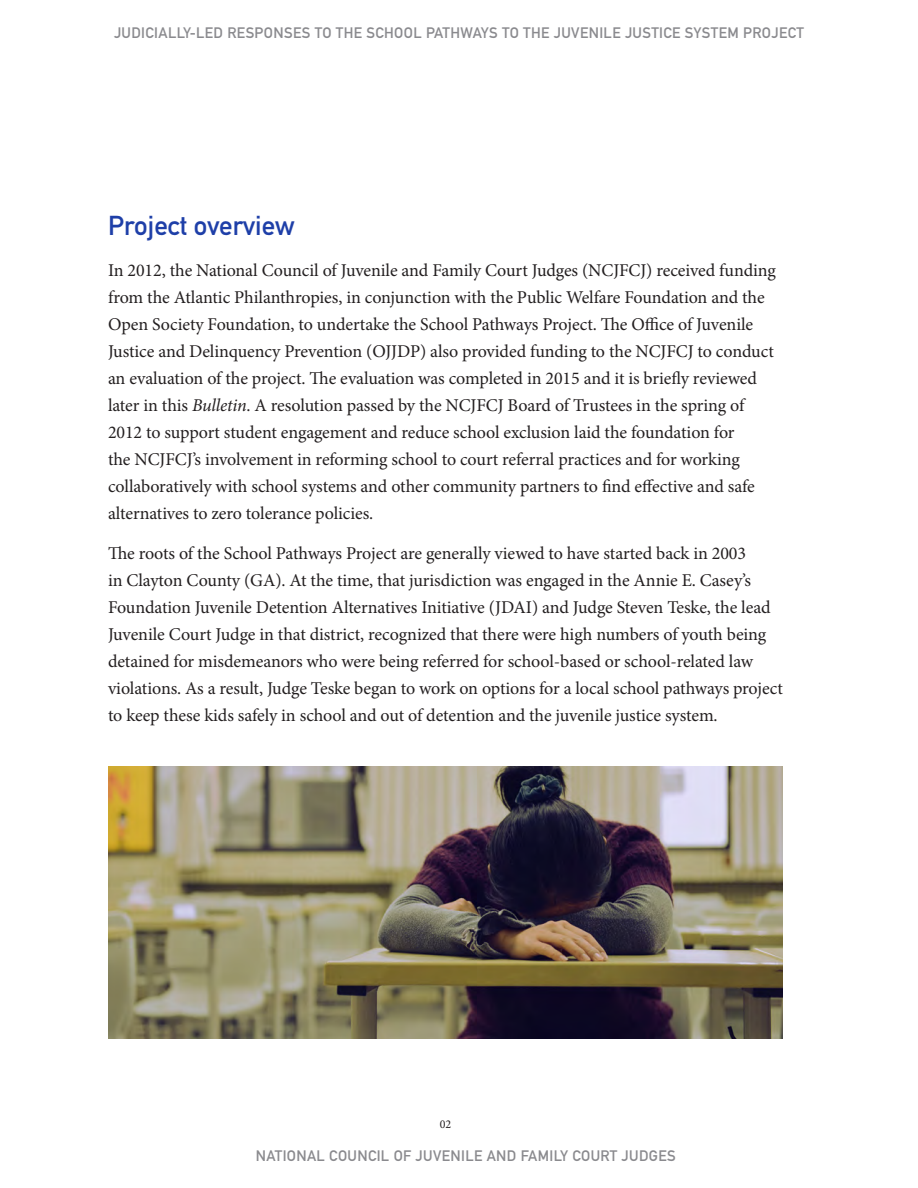
<style>
.page{position:relative;width:918px;height:1188px;background:#fff}
.page>*{position:absolute;margin:0;border:0;box-sizing:border-box;transform-origin:0 0}
.t1{font:27px "DIN Mittelschrift Std";color:#1e3fa8}
.t2{font:18px/27px "Minion Pro";letter-spacing:-.01em;color:#231f20}
.t3{font:15px "DIN Mittelschrift Std";letter-spacing:.025em;color:#8a8a8e}
.t4{font:12px "Minion Pro";color:#231f20}
.s1{font-style:italic}
</style>
<div class="page">
<img style="left:108px;top:766px;width:675px;height:272px">
<p class="t3" style="left:114px;top:24px;width:691px">JUDICIALLY-LED RESPONSES TO THE SCHOOL PATHWAYS TO THE JUVENILE JUSTICE SYSTEM PROJECT</p>
<p class="t1" style="left:108px;top:210px;width:188px">Project overview</p>
<p class="t2" style="left:108px;top:257px;width:669px">In 2012, the National Council of Juvenile and Family Court Judges (NCJFCJ) received funding from the Atlantic Philanthropies, in conjunction with the Public Welfare Foundation and the Open Society Foundation, to undertake the School Pathways Project. The Office of Juvenile Justice and Delinquency Prevention (OJJDP) also provided funding to the NCJFCJ to conduct an evaluation of the project. The evaluation was completed in 2015 and it is briefly reviewed later in this <span class="s1">Bulletin</span>. A resolution passed by the NCJFCJ Board of Trustees in the spring of 2012 to support student engagement and reduce school exclusion laid the foundation for<br>the NCJFCJ’s involvement in reforming school to court referral practices and for working collaboratively with school systems and other community partners to find effective and safe alternatives to zero tolerance policies.</p>
<p class="t2" style="left:108px;top:540px;width:676px">The roots of the School Pathways Project are generally viewed to have started back in 2003<br>in Clayton County (GA). At the time, that jurisdiction was engaged in the Annie E. Casey’s Foundation Juvenile Detention Alternatives Initiative (JDAI) and Judge Steven Teske, the lead Juvenile Court Judge in that district, recognized that there were high numbers of youth being detained for misdemeanors who were being referred for school-based or school-related law violations. As a result, Judge Teske began to work on options for a local school pathways project to keep these kids safely in school and out of detention and the juvenile justice system.</p>
<p class="t4" style="left:440px;top:1116px;width:13px">02</p>
<p class="t3" style="left:256px;top:1147px;width:421px">NATIONAL COUNCIL OF JUVENILE AND FAMILY COURT JUDGES</p>
</div>
